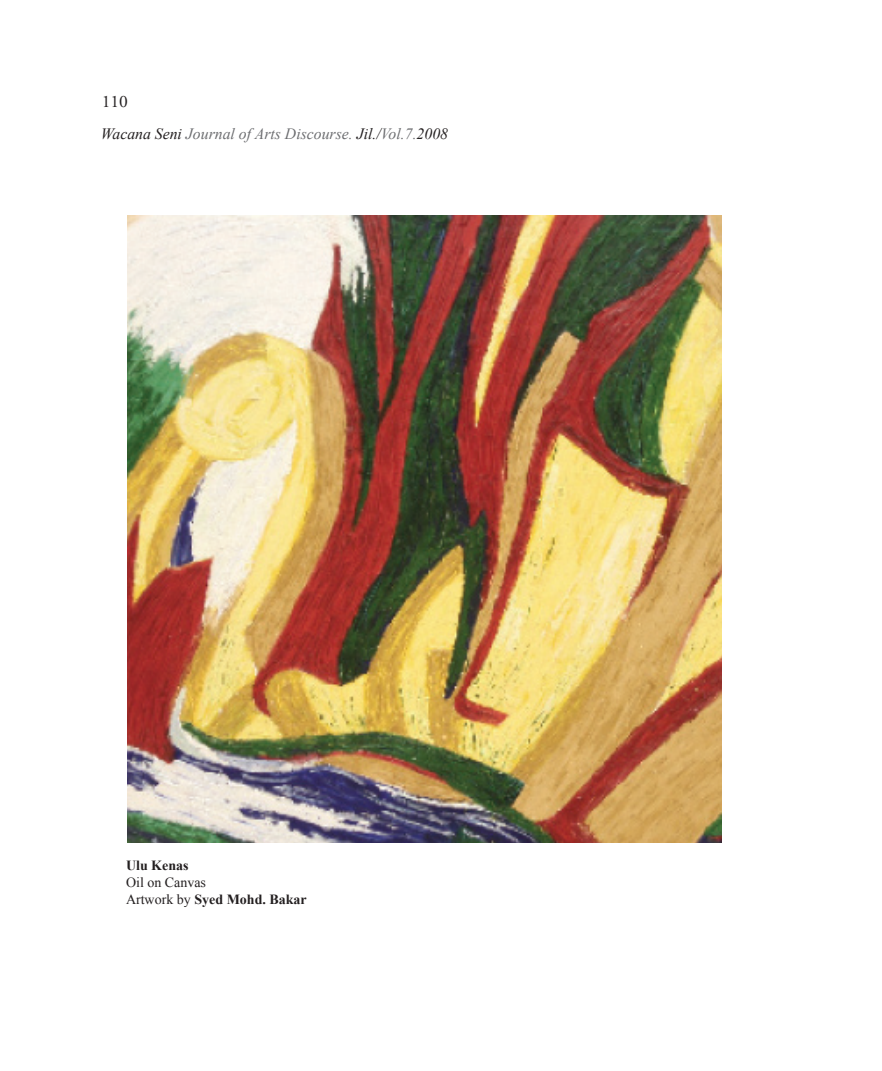
<style>
.page{position:relative;width:882px;height:1071px;background:#fff}
.page>*{position:absolute;margin:0;border:0;box-sizing:border-box;transform-origin:0 0}
.t1{font:17.5px "Adobe Garamond Pro";color:#231f20}
.Heading_1{font:italic 15.75px "Times New Roman";color:#6c6d70}
.t2{font:700 14px "Times New Roman";color:#231f20}
.t3{font:14px "Times New Roman";color:#231f20}
.s1{color:#231f20}
.s2{font-weight:400}
</style>
<div class="page">
<img style="left:128px;top:216px;width:593px;height:626px">
<p class="t1" style="left:102px;top:91px;width:28px">110</p>
<p class="Heading_1" style="left:101px;top:123px;width:349px"><span class="s1">Wacana Seni</span> Journal of Arts Discourse. <span class="s1">Jil./</span>Vol.7.<span class="s1">2008</span></p>
<p class="t2" style="left:126px;top:856px;width:64px">Ulu Kenas</p>
<p class="t3" style="left:126px;top:873px;width:82px">Oil on Canvas</p>
<p class="t2" style="left:126px;top:889px;width:182px"><span class="s2">Artwork by</span> Syed Mohd. Bakar</p>
</div>
